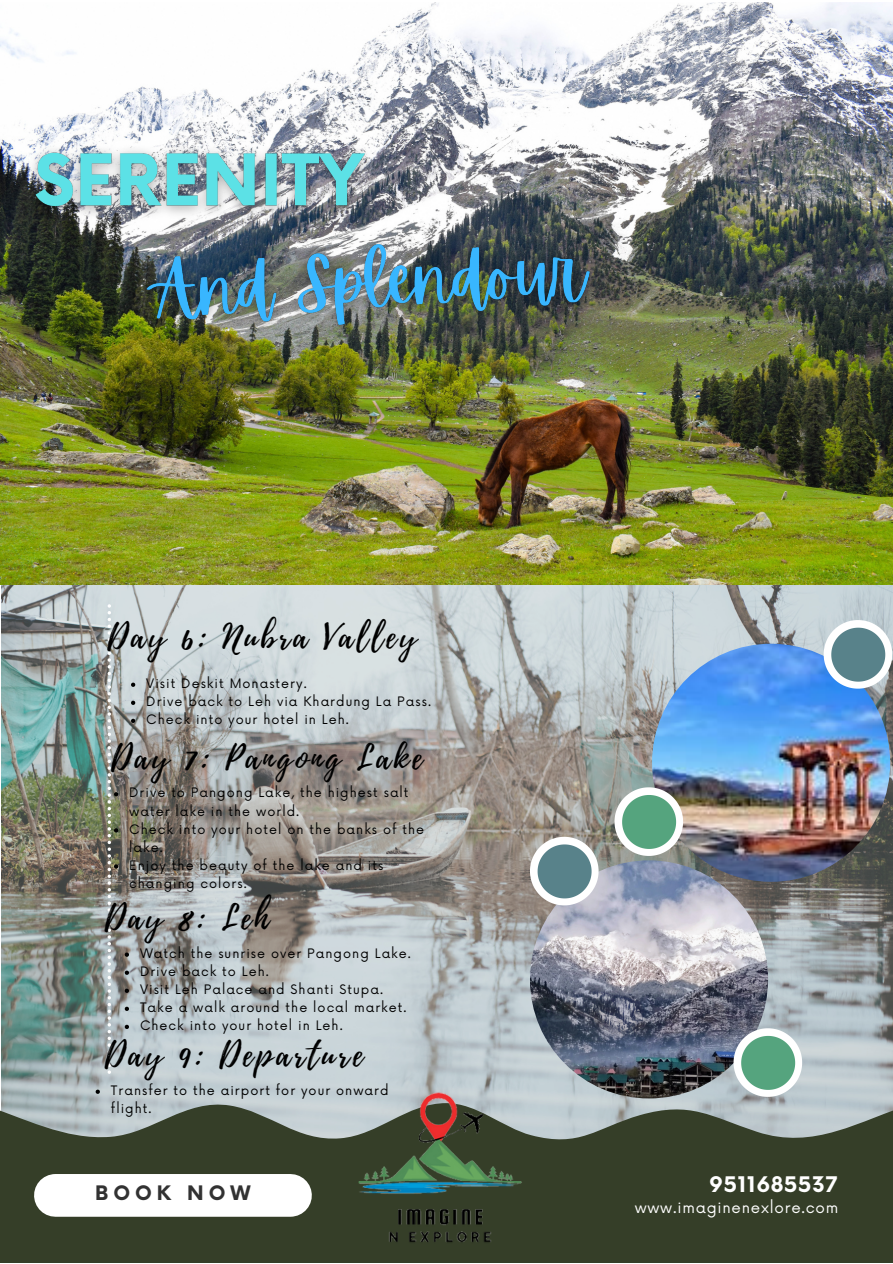
<style>
.page{position:relative;width:893px;height:1264px;background:#fff}
.page>*{position:absolute;margin:0;border:0;box-sizing:border-box;transform-origin:0 0}
.t1{font:33px "Playlist Script";letter-spacing:.1em;color:#000}
.t2{font:700 21px "Now";letter-spacing:.025em;color:#fff}
.t3{font:700 19.5px "Now";letter-spacing:.255em;color:#323232}
.t4{font:15px "Now";letter-spacing:.05em;color:#fff}
.t5{font:12.75px/18px "Now";letter-spacing:.08em;color:#000}
</style>
<div class="page">
<img style="left:2px;top:585px;width:890px;height:513px">
<img style="left:0;top:2px;width:892px;height:583px">
<svg style="left:0;top:1098px;width:892px;height:164px;background:#4c5644"></svg>
<img style="left:652px;top:643px;width:238px;height:238px;border-radius:50%">
<img style="left:530px;top:860px;width:238px;height:238px;border-radius:50%">
<div style="left:55px;top:1173px;width:235px;height:43px;background:#fff"></div>
<svg style="left:823px;top:620px;width:69px;height:68px"></svg>
<svg style="left:614px;top:787px;width:69px;height:69px"></svg>
<svg style="left:733px;top:1028px;width:69px;height:68px"></svg>
<svg style="left:530px;top:836px;width:68px;height:69px"></svg>
<img style="left:266px;top:1006px;width:348px;height:256px">
<svg style="left:125px;top:952px;width:4px;height:4px"></svg>
<svg style="left:125px;top:970px;width:4px;height:4px"></svg>
<svg style="left:125px;top:988px;width:4px;height:4px"></svg>
<svg style="left:125px;top:1006px;width:4px;height:4px"></svg>
<svg style="left:125px;top:1024px;width:4px;height:5px"></svg>
<svg style="left:131px;top:682px;width:4px;height:5px"></svg>
<svg style="left:131px;top:700px;width:4px;height:5px"></svg>
<svg style="left:131px;top:718px;width:4px;height:5px"></svg>
<svg style="left:108px;top:604px;width:10px;height:469px;background:#a9ada9"></svg>
<svg style="left:96px;top:1089px;width:4px;height:4px"></svg>
<img style="left:18px;top:137px;width:367px;height:89px">
<img style="left:126px;top:217px;width:485px;height:139px">
<p class="t1" style="left:108px;top:613px;width:310px">Day 6: Nubra Valley</p>
<p class="t5" style="left:146px;top:675px;width:162px">Visit Deskit Monastery.</p>
<p class="t5" style="left:146px;top:693px;width:286px">Drive back to Leh via Khardung La Pass.</p>
<p class="t5" style="left:146px;top:711px;width:204px">Check into your hotel in Leh.</p>
<p class="t1" style="left:111px;top:734px;width:313px">Day 7: Pangong Lake</p>
<p class="t5" style="left:129px;top:784px;width:281px">Drive to Pangong Lake, the highest salt water lake in the world.</p>
<p class="t5" style="left:129px;top:820px;width:296px">Check into your hotel on the banks of the lake.</p>
<p class="t5" style="left:129px;top:856px;width:256px">Enjoy the beauty of the lake and its changing colors.</p>
<p class="t1" style="left:105px;top:894px;width:166px">Day 8: Leh</p>
<p class="t5" style="left:140px;top:944px;width:272px">Watch the sunrise over Pangong Lake.</p>
<p class="t5" style="left:140px;top:962px;width:130px">Drive back to Leh.</p>
<p class="t5" style="left:140px;top:981px;width:244px">Visit Leh Palace and Shanti Stupa.</p>
<p class="t5" style="left:140px;top:999px;width:268px">Take a walk around the local market.</p>
<p class="t5" style="left:140px;top:1017px;width:204px">Check into your hotel in Leh.</p>
<p class="t1" style="left:105px;top:1031px;width:260px">Day 9: Departure</p>
<p class="t5" style="left:111px;top:1081px;width:279px">Transfer to the airport for your onward flight.</p>
<p class="t3" style="left:95px;top:1182px;width:157px">BOOK NOW</p>
<p class="t2" style="left:709px;top:1173px;width:129px">9511685537</p>
<p class="t4" style="left:634px;top:1198px;width:205px">www.imaginenexlore.com</p>
</div>
